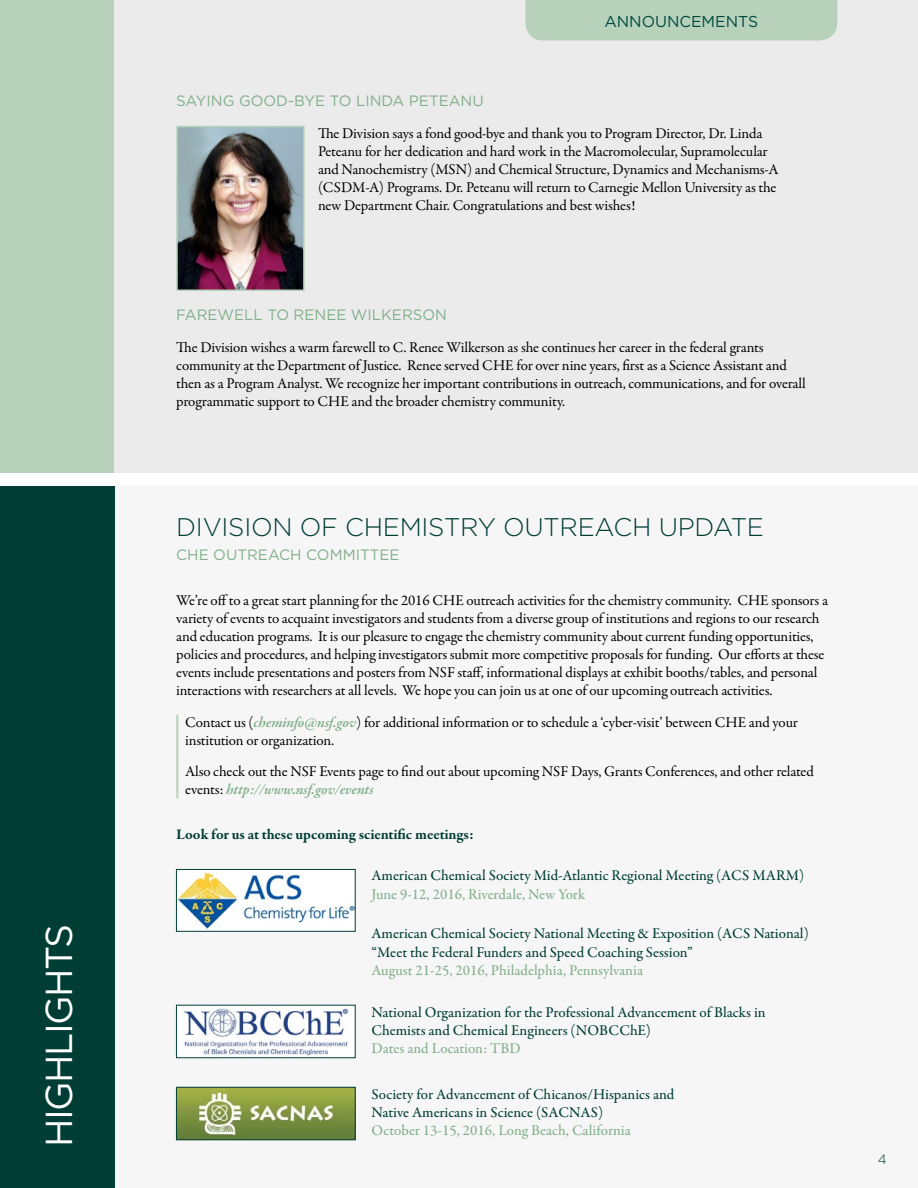
<style>
.page{position:relative;width:918px;height:1188px;background:#fff}
.page>*{position:absolute;margin:0;border:0;box-sizing:border-box;transform-origin:0 0}
.Section_Heading{font:37.5px "Gotham";letter-spacing:-.04em;color:#fff}
.Article_Heading{font:300 25.5px "Gotham";letter-spacing:-.01em;color:#003d34}
.t1{font:15.75px "Gotham";color:#004a41}
.Body{font:15px/18px "Garamond Premr Pro";letter-spacing:-.01em;color:#000}
.List_Heading{font:500 15px/18px "Garamond Premr Pro";color:#003d34}
.Article_Author{font:15px "Gotham";color:#81af8a}
.List_Heading-2{font:700 15px "Garamond Premr Pro";letter-spacing:-.01em;color:#003d34}
.List_Heading-3{font:500 15px "Garamond Premr Pro";color:#81af8a}
.t2{font:300 13.5px "Gotham";color:#003d34}
.s1{font-weight:600;font-style:italic;color:#81af8a}
.s2{color:#81af8a}
</style>
<div class="page">
<div style="left:0;top:0;width:918px;height:472px;background:#ebebec"></div>
<div style="left:0;top:0;width:113px;height:472px;background:#b7d1bb"></div>
<div style="left:1px;top:486px;width:917px;height:702px;background:#f6f6f6"></div>
<div style="left:0;top:486px;width:114px;height:702px;background:#003d34"></div>
<hr style="left:917px;top:0;width:1px;height:717px;background:#f6f6f6">
<div style="left:525px;top:0;width:312px;height:40px;background:#b7d1bb"></div>
<img style="left:179px;top:129px;width:123px;height:159px">
<div style="left:176px;top:126px;width:129px;height:165px;border:2px solid #b7d1bb"></div>
<div style="left:176px;top:869px;width:179px;height:62px;background:#fff"></div>
<img style="left:178px;top:872px;width:175px;height:57px">
<div style="left:176px;top:869px;width:179px;height:63px;border:1px solid #003d34"></div>
<img style="left:184px;top:1008px;width:165px;height:48px">
<img style="left:178px;top:1089px;width:175px;height:49px">
<div style="left:176px;top:1087px;width:179px;height:53px;border:1px solid #003d34"></div>
<hr style="left:176px;top:715px;width:2px;height:83px;background:#bcd4c0">
<p class="Section_Heading" style="left:35px;top:1147px;width:225px;rotate:-90deg">HIGHLIGHTS</p>
<p class="t1" style="left:604px;top:11px;width:156px">ANNOUNCEMENTS</p>
<p class="Article_Author" style="left:176px;top:92px;width:309px">SAYING GOOD-BYE TO LINDA PETEANU</p>
<p class="Body" style="left:318px;top:125px;width:462px">The Division says a fond good-bye and thank you to Program Director, Dr. Linda Peteanu for her dedication and hard work in the Macromolecular, Supramolecular and Nanochemistry (MSN) and Chemical Structure, Dynamics and Mechanisms-A (CSDM-A) Programs. Dr. Peteanu will return to Carnegie Mellon University as the new Department Chair. Congratulations and best wishes!</p>
<p class="Article_Author" style="left:176px;top:305px;width:272px">FAREWELL TO RENEE WILKERSON</p>
<p class="Body" style="left:176px;top:338px;width:631px">The Division wishes a warm farewell to C. Renee Wilkerson as she continues her career in the federal grants community at the Department of Justice. Renee served CHE for over nine years, first as a Science Assistant and then as a Program Analyst. We recognize her important contributions in outreach, communications, and for overall programmatic support to CHE and the broader chemistry community.</p>
<p class="Article_Heading" style="left:176px;top:511px;width:589px">DIVISION OF CHEMISTRY OUTREACH UPDATE</p>
<p class="Article_Author" style="left:176px;top:545px;width:225px">CHE OUTREACH COMMITTEE</p>
<p class="Body" style="left:176px;top:592px;width:653px">We’re off to a great start planning for the 2016 CHE outreach activities for the chemistry community. CHE sponsors a variety of events to acquaint investigators and students from a diverse group of institutions and regions to our research and education programs. It is our pleasure to engage the chemistry community about current funding opportunities, policies and procedures, and helping investigators submit more competitive proposals for funding. Our efforts at these events include presentations and posters from NSF staff, informational displays at exhibit booths/tables, and personal interactions with researchers at all levels. We hope you can join us at one of our upcoming outreach activities.</p>
<p class="Body" style="left:185px;top:713px;width:614px">Contact us (<span class="s1">cheminfo@nsf.gov</span>) for additional information or to schedule a ‘cyber-visit’ between CHE and your institution or organization.</p>
<p class="Body" style="left:185px;top:763px;width:630px">Also check out the NSF Events page to find out about upcoming NSF Days, Grants Conferences, and other related events: <span class="s1">http://www.nsf.gov/events</span></p>
<p class="List_Heading-2" style="left:176px;top:825px;width:299px">Look for us at these upcoming scientific meetings:</p>
<p class="List_Heading" style="left:372px;top:867px;width:434px">American Chemical Society Mid-Atlantic Regional Meeting (ACS MARM)</p>
<p class="List_Heading-3" style="left:372px;top:885px;width:215px">June 9-12, 2016, Riverdale, New York</p>
<p class="List_Heading" style="left:372px;top:925px;width:439px">American Chemical Society National Meeting &amp; Exposition (ACS National)</p>
<p class="List_Heading" style="left:372px;top:944px;width:323px">“Meet the Federal Funders and Speed Coaching Session”<br><span class="s2">August 21-25, 2016, Philadelphia, Pennsylvania</span></p>
<p class="List_Heading" style="left:372px;top:1004px;width:395px">National Organization for the Professional Advancement of Blacks in<br>Chemists and Chemical Engineers (NOBCChE)<br><span class="s2">Dates and Location: TBD</span></p>
<p class="List_Heading" style="left:372px;top:1086px;width:304px">Society for Advancement of Chicanos/Hispanics and<br>Native Americans in Science (SACNAS)<br><span class="s2">October 13-15, 2016, Long Beach, California</span></p>
<p class="t2" style="left:878px;top:1151px;width:10px">4</p>
</div>
